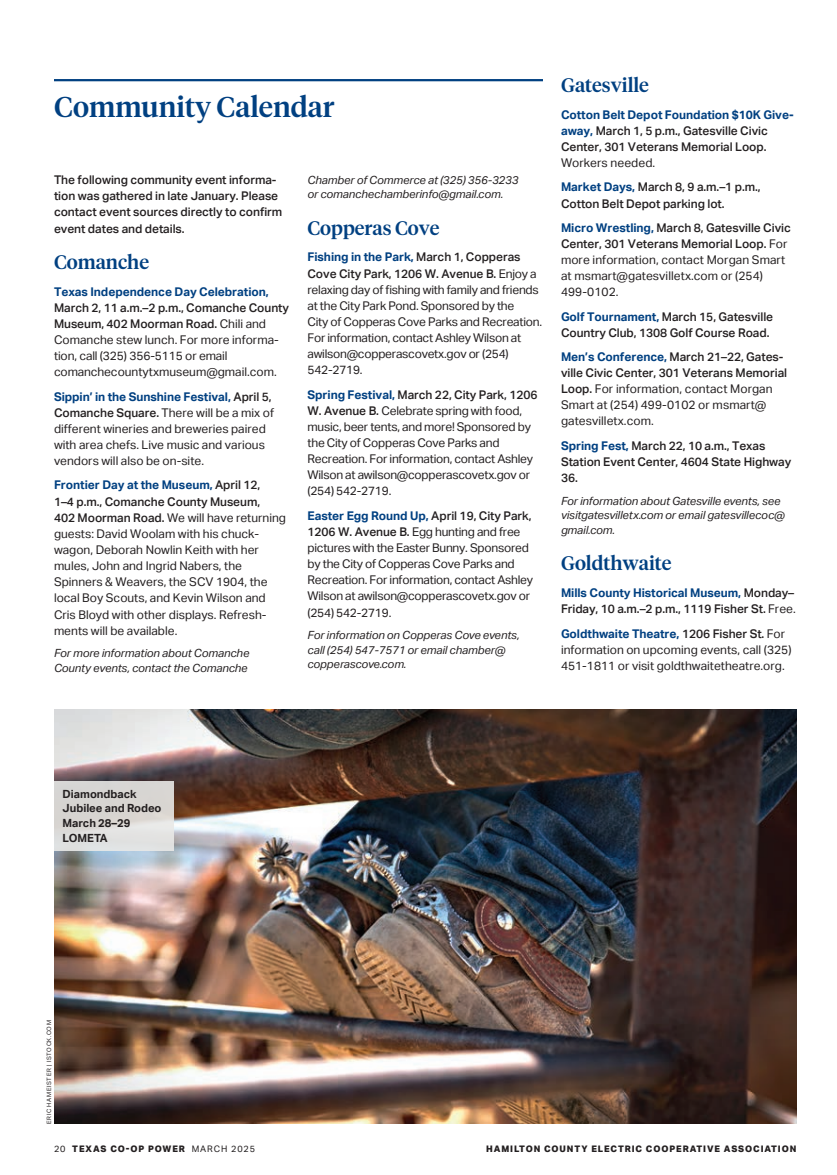
<style>
.page{position:relative;width:837px;height:1175px;background:#fff}
.page>*{position:absolute;margin:0;border:0;box-sizing:border-box;transform-origin:0 0}
.t1{font:500 28.5px "Tiempos Headline";color:#014081}
.t2{font:500 19.5px "Tiempos Headline";color:#014081}
.t3{font:12px/16.2px "Aktiv Grotesk";color:#231f20}
.t4{font:12px/16.2px "Aktiv Grotesk";letter-spacing:-.02em;color:#231f20}
.t5{font:500 12px/16.2px "Aktiv Grotesk";letter-spacing:-.005em;color:#231f20}
.t6{font:700 12px "Aktiv Grotesk";letter-spacing:-.005em;color:#014081}
.t7{font:italic 11.25px/14.7px "Aktiv Grotesk";letter-spacing:-.005em;color:#231f20}
.t8{font:700 11.25px/14.7px "Aktiv Grotesk";color:#231f20}
.t9{font:800 9px "Aktiv Grotesk";letter-spacing:.1em;color:#231f20}
.t10{font:6px "Aktiv Grotesk";letter-spacing:.1em;color:#231f20}
.s1{font-weight:500}
.s2{font-weight:700;color:#014081}
.s3{font-weight:400}
</style>
<div class="page">
<img style="left:54px;top:709px;width:742px;height:414px">
<div style="left:54px;top:781px;width:120px;height:69px;background:linear-gradient(to bottom,#d4d1ce,#e2e2e1)"></div>
<hr style="left:54px;top:79px;width:489px;height:2px;background:#014081">
<h1 class="t1" style="left:54px;top:87px;width:282px">Community Calendar</h1>
<p class="t5" style="left:54px;top:172px;width:230px">The following community event informa&shy;tion was gathered in late January. Please contact event sources directly to confirm event dates and details.</p>
<h2 class="t2" style="left:54px;top:249px;width:97px">Comanche</h2>
<p class="t6" style="left:54px;top:285px;width:216px">Texas Independence Day Celebration,</p>
<p class="t3" style="left:54px;top:300px;width:237px"><span class="s1">March 2, 11 a.m.–2 p.m., Comanche County Museum, 402 Moorman Road.</span> Chili and Comanche stew lunch. For more informa&shy;tion, call (325) 356-5115 or email comanchecountytxmuseum@gmail.com.</p>
<p class="t3" style="left:54px;top:388px;width:222px"><span class="s2">Sippin’ in the Sunshine Festival,</span> <span class="s1">April 5, Comanche Square.</span> There will be a mix of different wineries and breweries paired with area chefs. Live music and various vendors will also be on-site.</p>
<p class="t3" style="left:54px;top:477px;width:234px"><span class="s2">Frontier Day at the Museum,</span> <span class="s1">April 12,<br>1–4 p.m., Comanche County Museum,<br>402 Moorman Road.</span> We will have returning guests: David Woolam with his chuck&shy;wagon, Deborah Nowlin Keith with her mules, John and Ingrid Nabers, the Spinners &amp; Weavers, the SCV 1904, the local Boy Scouts, and Kevin Wilson and Cris Bloyd with other displays. Refresh&shy;ments will be available.</p>
<p class="t7" style="left:54px;top:646px;width:197px">For more information about Comanche<br>County events, contact the Comanche</p>
<p class="t7" style="left:307px;top:172px;width:213px">Chamber of Commerce at (325) 356-3233 or comanchechamberinfo@gmail.com.</p>
<h2 class="t2" style="left:308px;top:214px;width:133px">Copperas Cove</h2>
<p class="t4" style="left:308px;top:249px;width:236px"><span class="s2">Fishing in the Park,</span> <span class="s1">March 1, Copperas Cove City Park, 1206 W. Avenue B.</span> Enjoy a relaxing day of fishing with family and friends at the City Park Pond. Sponsored by the<br>City of Copperas Cove Parks and Recreation.<br>For information, contact Ashley Wilson at awilson@copperascovetx.gov or (254)<br>542-2719.</p>
<p class="t4" style="left:308px;top:386px;width:232px"><span class="s2">Spring Festival,</span> <span class="s1">March 22, City Park, 1206<br>W. Avenue B.</span> Celebrate spring with food, music, beer tents, and more! Sponsored by the City of Copperas Cove Parks and Recreation. For information, contact Ashley Wilson at awilson@copperascovetx.gov or (254) 542-2719.</p>
<p class="t4" style="left:308px;top:507px;width:227px"><span class="s2">Easter Egg Round Up,</span> <span class="s1">April 19, City Park, 1206 W. Avenue B.</span> Egg hunting and free pictures with the Easter Bunny. Sponsored by the City of Copperas Cove Parks and Recreation. For information, contact Ashley Wilson at awilson@copperascovetx.gov or (254) 542-2719.</p>
<p class="t7" style="left:308px;top:628px;width:214px">For information on Copperas Cove events, call (254) 547-7571 or email chamber@ copperascove.com.</p>
<h2 class="t2" style="left:561px;top:72px;width:89px">Gatesville</h2>
<p class="t5" style="left:561px;top:106px;width:234px"><span class="s2">Cotton Belt Depot Foundation $10K Give&shy;away,</span> March 1, 5 p.m., Gatesville Civic<br>Center, 301 Veterans Memorial Loop.</p>
<p class="t5" style="left:561px;top:151px;width:201px;line-height:24.3px"><span class="s3">Workers needed.<br></span><span class="s2">Market Days,</span> March 8, 9 a.m.–1 p.m.,</p>
<p class="t5" style="left:561px;top:191px;width:231px;line-height:24.3px">Cotton Belt Depot parking lot.<br><span class="s2">Micro Wrestling,</span> March 8, Gatesville Civic</p>
<p class="t3" style="left:561px;top:236px;width:228px"><span class="s1">Center, 301 Veterans Memorial Loop.</span> For more information, contact Morgan Smart at msmart@gatesvilletx.com or (254)<br>499-0102.</p>
<p class="t5" style="left:561px;top:308px;width:214px"><span class="s2">Golf Tournament,</span> March 15, Gatesville<br>Country Club, 1308 Golf Course Road.</p>
<p class="t3" style="left:561px;top:349px;width:228px"><span class="s2">Men’s Conference,</span> <span class="s1">March 21–22, Gates&shy;ville Civic Center, 301 Veterans Memorial Loop.</span> For information, contact Morgan Smart at (254) 499-0102 or msmart@ gatesvilletx.com.</p>
<p class="t5" style="left:561px;top:437px;width:232px"><span class="s2">Spring Fest,</span> March 22, 10 a.m., Texas<br>Station Event Center, 4604 State Highway<br>36.</p>
<p class="t7" style="left:561px;top:493px;width:225px">For information about Gatesville events, see visitgatesvilletx.com or email gatesvillecoc@ gmail.com.</p>
<h2 class="t2" style="left:561px;top:550px;width:112px">Goldthwaite</h2>
<p class="t5" style="left:561px;top:585px;width:236px"><span class="s2">Mills County Historical Museum,</span> Monday–<br>Friday, 10 a.m.–2 p.m., 1119 Fisher St. <span class="s3">Free.</span></p>
<p class="t3" style="left:561px;top:625px;width:232px"><span class="s2">Goldthwaite Theatre,</span> <span class="s1">1206 Fisher St.</span> For information on upcoming events, call (325)<br>451-1811 or visit goldthwaitetheatre.org.</p>
<p class="t8" style="left:63px;top:786px;width:100px">Diamondback<br>Jubilee and Rodeo<br>March 28–29<br>LOMETA</p>
<p class="t10" style="left:46px;top:1124px;width:105px;rotate:-90deg">ERIC HAMEISTER | ISTOCK.COM</p>
<p class="t9" style="left:54px;top:1143px;width:203px"><span class="s3">20</span> TEXAS CO-OP POWER <span class="s3">MARCH 2025</span></p>
<p class="t9" style="left:486px;top:1143px;width:312px">HAMILTON COUNTY ELECTRIC COOPERATIVE ASSOCIATION</p>
</div>
